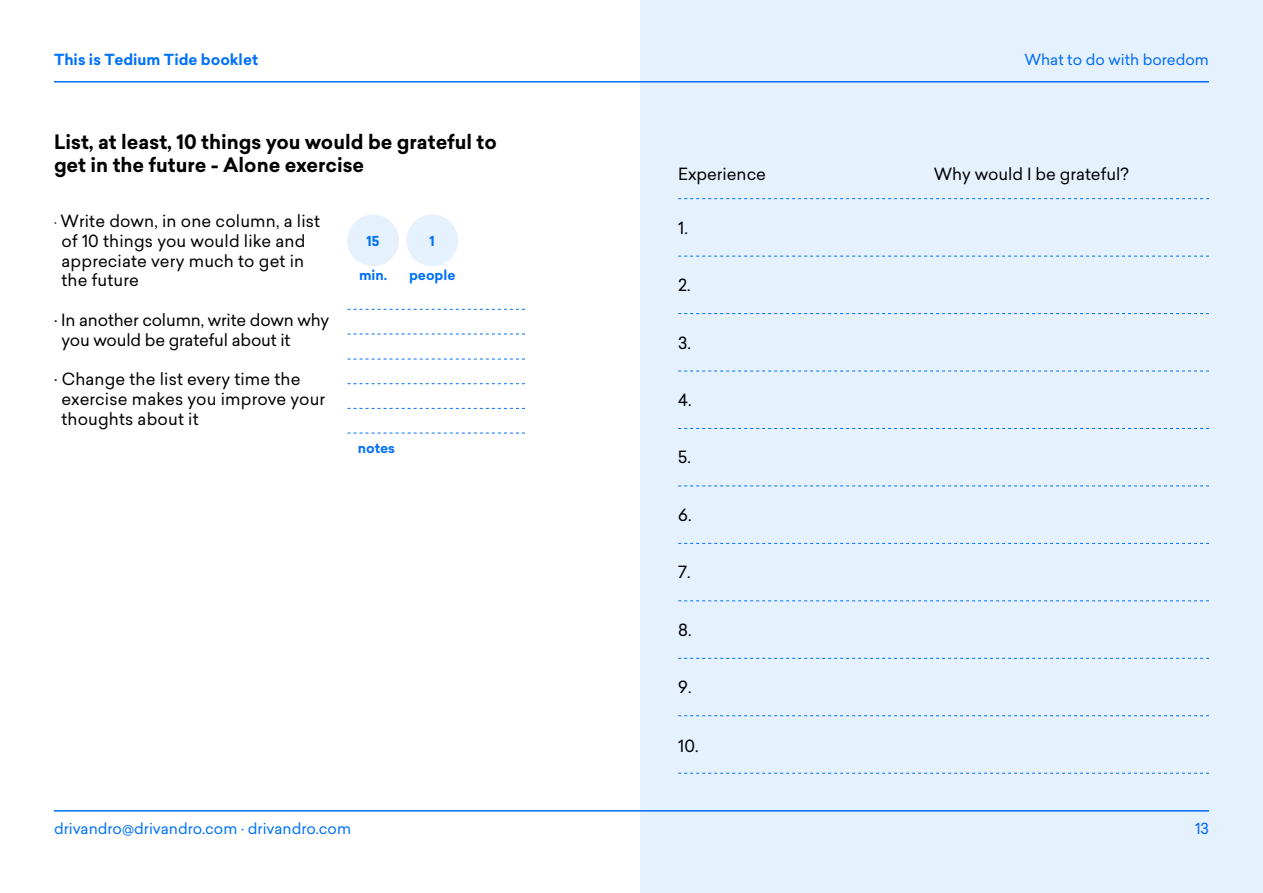
<style>
.page{position:relative;width:1263px;height:893px;background:#fff}
.page>*{position:absolute;margin:0;border:0;box-sizing:border-box;transform-origin:0 0}
.t1{font:700 19.5px/23.4px "Sailec";color:#000}
.t2{font:16.5px/19.8px "Sailec";letter-spacing:.01em;color:#000}
.t3{font:16.5px/19.8px "Sailec";letter-spacing:-.01em;color:#000}
.t4{font:15px "Sailec";color:#0071f9}
.t5{font:700 15px "Sailec";color:#0071f9}
.t6{font:700 13.5px "Sailec";color:#0071f9}
.s1{font-size:13.5px}
</style>
<div class="page">
<hr style="left:54px;top:810px;width:1155px;height:2px;background:#0071f9">
<hr style="left:54px;top:81px;width:1155px;height:1px;background:#0071f9">
<div style="left:640px;top:0;width:623px;height:893px;background:#e6f1fe"></div>
<svg style="left:678px;top:198px;width:531px;height:1px"></svg>
<svg style="left:678px;top:428px;width:531px;height:1px"></svg>
<svg style="left:678px;top:313px;width:531px;height:1px"></svg>
<svg style="left:678px;top:543px;width:531px;height:1px"></svg>
<svg style="left:678px;top:658px;width:531px;height:1px"></svg>
<svg style="left:678px;top:371px;width:531px;height:1px"></svg>
<svg style="left:678px;top:256px;width:531px;height:1px"></svg>
<svg style="left:678px;top:486px;width:531px;height:1px"></svg>
<svg style="left:678px;top:600px;width:531px;height:1px"></svg>
<svg style="left:678px;top:715px;width:531px;height:1px"></svg>
<svg style="left:678px;top:773px;width:531px;height:1px"></svg>
<svg style="left:347px;top:433px;width:178px;height:1px"></svg>
<svg style="left:347px;top:383px;width:178px;height:1px"></svg>
<svg style="left:347px;top:408px;width:178px;height:1px"></svg>
<svg style="left:347px;top:359px;width:178px;height:1px"></svg>
<svg style="left:347px;top:334px;width:178px;height:1px"></svg>
<svg style="left:347px;top:309px;width:178px;height:1px"></svg>
<div style="left:406px;top:215px;width:52px;height:51px;background:#e6f1fe;border-radius:50%"></div>
<div style="left:347px;top:215px;width:52px;height:51px;background:#e6f1fe;border-radius:50%"></div>
<p class="t5" style="left:54px;top:49px;width:206px">This is Tedium Tide booklet</p>
<p class="t4" style="left:1024px;top:49px;width:186px">What to do with boredom</p>
<p class="t1" style="left:54px;top:130px;width:444px">List, at least, 10 things you would be grateful to get in the future - Alone exercise</p>
<p class="t2" style="left:62px;top:211px;width:260px;text-indent:-8px"><span class="s1">·</span> Write down, in one column, a list of 10 things you would like and appreciate very much to get in the future</p>
<p class="t3" style="left:62px;top:310px;width:269px;text-indent:-8px">· In another column, write down why you would be grateful about it</p>
<p class="t2" style="left:62px;top:369px;width:265px;text-indent:-8px">· Change the list every time the exercise makes you improve your thoughts about it</p>
<p class="t6" style="left:367px;top:231px;width:15px">15</p>
<p class="t6" style="left:359px;top:266px;width:30px">min.</p>
<p class="t6" style="left:430px;top:231px;width:7px">1</p>
<p class="t6" style="left:409px;top:266px;width:48px">people</p>
<p class="t6" style="left:358px;top:439px;width:39px">notes</p>
<p class="t2" style="left:678px;top:164px;width:89px">Experience</p>
<p class="t2" style="left:934px;top:164px;width:196px">Why would I be grateful?</p>
<p class="t2" style="left:678px;top:217px;width:11px">1.</p>
<p class="t2" style="left:678px;top:275px;width:14px">2.</p>
<p class="t2" style="left:678px;top:332px;width:14px">3.</p>
<p class="t2" style="left:678px;top:390px;width:15px">4.</p>
<p class="t2" style="left:678px;top:447px;width:14px">5.</p>
<p class="t2" style="left:678px;top:505px;width:15px">6.</p>
<p class="t2" style="left:678px;top:562px;width:14px">7.</p>
<p class="t2" style="left:678px;top:620px;width:15px">8.</p>
<p class="t2" style="left:678px;top:677px;width:15px">9.</p>
<p class="t2" style="left:678px;top:735px;width:22px">10.</p>
<p class="t4" style="left:54px;top:818px;width:299px">drivandro@drivandro.com · drivandro.com</p>
<p class="t4" style="left:1195px;top:818px;width:15px">13</p>
</div>
